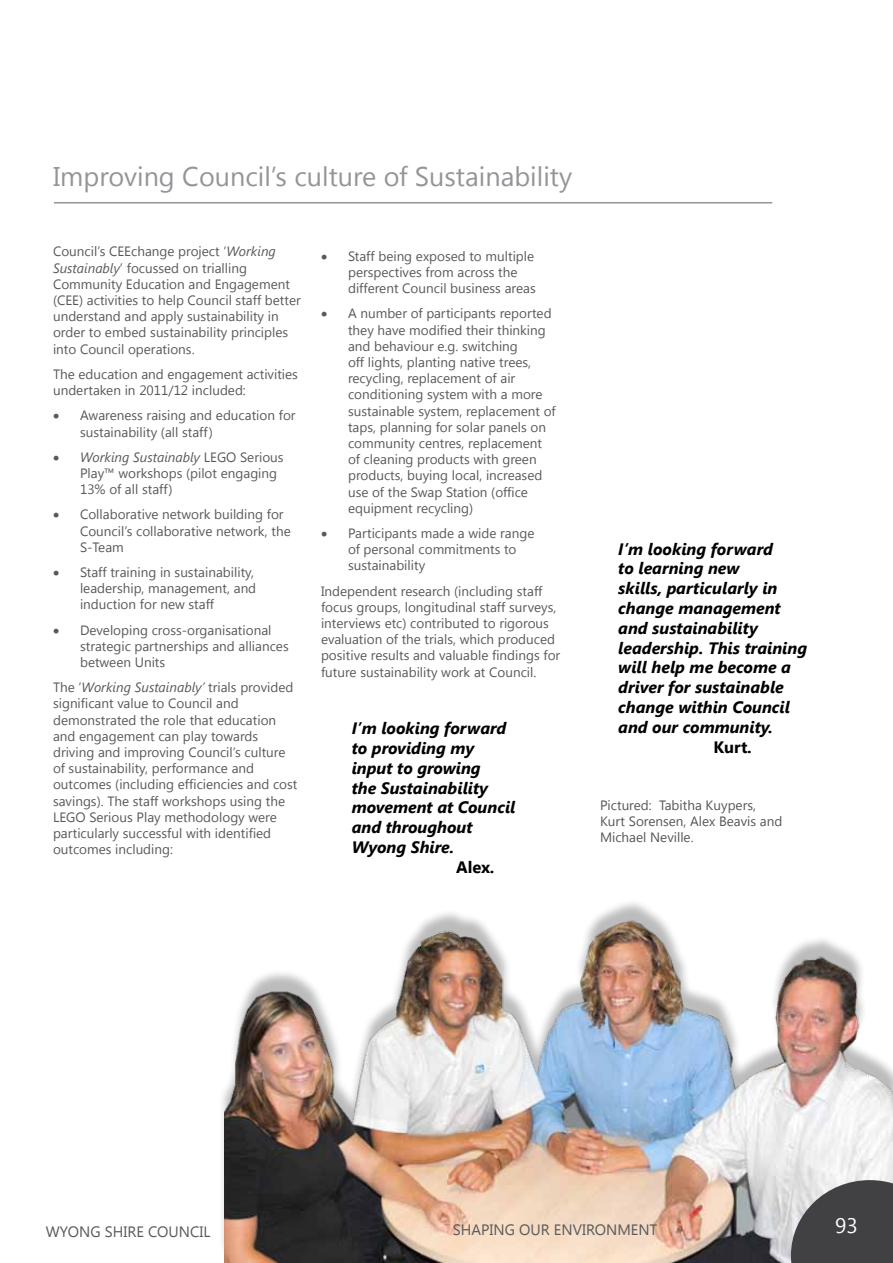
<style>
.page{position:relative;width:893px;height:1263px;background:#fff}
.page>*{position:absolute;margin:0;border:0;box-sizing:border-box;transform-origin:0 0}
.t1{font:27px "Segoe UI";color:#939598}
.t2{font:21px "Segoe UI";color:#fff}
.t3{font:italic 700 16.5px "Segoe UI";color:#000}
.t4{font:700 16.5px "Segoe UI";color:#000}
.t5{font:15px "Segoe UI";color:#58595b}
.t6{font:13.5px/16.2px "Segoe UI";color:#58595b}
.t7{font:13.5px/16.2px "Segoe UI";color:#565659}
.s1{font-style:italic}
</style>
<div class="page">
<hr style="left:54px;top:202px;width:718px;height:1px;background:#939598">
<img style="left:224px;top:902px;width:669px;height:361px">
<svg style="left:791px;top:1180px;width:102px;height:83px;background:#5a595b"></svg>
<h1 class="t1" style="left:53px;top:158px;width:521px">Improving Council’s culture of Sustainability</h1>
<p class="t6" style="left:53px;top:243px;width:249px">Council’s CEEchange project ‘<span class="s1">Working Sustainably</span>’ focussed on trialling Community Education and Engagement (CEE) activities to help Council staff better understand and apply sustainability in order to embed sustainability principles into Council operations.</p>
<p class="t6" style="left:53px;top:365px;width:246px">The education and engagement activities undertaken in 2011/12 included:</p>
<p class="t6" style="left:80px;top:407px;width:217px;text-indent:-27px">• Awareness raising and education for sustainability (all staff)</p>
<p class="t6" style="left:80px;top:448px;width:205px;text-indent:-27px">• <span class="s1">Working Sustainably</span> LEGO Serious<br>Play™ workshops (pilot engaging<br>13% of all staff)</p>
<p class="t6" style="left:80px;top:506px;width:212px;text-indent:-27px">• Collaborative network building for<br>Council’s collaborative network, the<br>S-Team</p>
<p class="t6" style="left:80px;top:563px;width:178px;text-indent:-27px">• Staff training in sustainability, leadership, management, and induction for new staff</p>
<p class="t6" style="left:80px;top:621px;width:210px;text-indent:-27px">• Developing cross-organisational strategic partnerships and alliances between Units</p>
<p class="t6" style="left:53px;top:679px;width:246px">The ‘<span class="s1">Working Sustainably’</span> trials provided significant value to Council and demonstrated the role that education and engagement can play towards driving and improving Council’s culture of sustainability, performance and outcomes (including efficiencies and cost savings). The staff workshops using the LEGO Serious Play methodology were particularly successful with identified outcomes including:</p>
<p class="t6" style="left:348px;top:247px;width:189px;text-indent:-27px">• Staff being exposed to multiple perspectives from across the different Council business areas</p>
<p class="t6" style="left:348px;top:305px;width:209px;text-indent:-27px">• A number of participants reported they have modified their thinking and behaviour e.g. switching<br>off lights, planting native trees, recycling, replacement of air conditioning system with a more sustainable system, replacement of taps, planning for solar panels on community centres, replacement of cleaning products with green products, buying local, increased use of the Swap Station (office equipment recycling)</p>
<p class="t6" style="left:348px;top:524px;width:188px;text-indent:-27px">• Participants made a wide range of personal commitments to sustainability</p>
<p class="t6" style="left:321px;top:582px;width:241px">Independent research (including staff focus groups, longitudinal staff surveys, interviews etc) contributed to rigorous evaluation of the trials, which produced positive results and valuable findings for future sustainability work at Council.</p>
<p class="t3" style="left:352px;top:717px;width:156px">I’m looking forward</p>
<p class="t3" style="left:352px;top:736px;width:124px">to providing my</p>
<p class="t3" style="left:352px;top:756px;width:131px">input to growing</p>
<p class="t3" style="left:352px;top:776px;width:138px">the Sustainability</p>
<p class="t3" style="left:352px;top:796px;width:165px">movement at Council</p>
<p class="t3" style="left:352px;top:816px;width:122px">and throughout</p>
<p class="t3" style="left:352px;top:835px;width:104px">Wyong Shire.</p>
<p class="t4" style="left:456px;top:855px;width:40px">Alex<span class="s1">.</span></p>
<p class="t3" style="left:618px;top:537px;width:156px">I’m looking forward</p>
<p class="t3" style="left:618px;top:557px;width:123px">to learning new</p>
<p class="t3" style="left:618px;top:576px;width:161px">skills, particularly in</p>
<p class="t3" style="left:618px;top:596px;width:164px">change management</p>
<p class="t3" style="left:618px;top:616px;width:141px">and sustainability</p>
<p class="t3" style="left:618px;top:636px;width:190px">leadership. This training</p>
<p class="t3" style="left:618px;top:656px;width:174px">will help me become a</p>
<p class="t3" style="left:618px;top:675px;width:167px">driver for sustainable</p>
<p class="t3" style="left:618px;top:695px;width:173px">change within Council</p>
<p class="t3" style="left:618px;top:715px;width:156px">and our community.</p>
<p class="t4" style="left:713px;top:735px;width:40px">Kurt<span class="s1">.</span></p>
<p class="t7" style="left:600px;top:796px;width:184px">Pictured: Tabitha Kuypers,<br>Kurt Sorensen, Alex Beavis and<br>Michael Neville.</p>
<p class="t5" style="left:46px;top:1221px;width:166px">WYONG SHIRE COUNCIL</p>
<p class="t5" style="left:453px;top:1219px;width:206px">SHAPING OUR ENVIRONMENT</p>
<h2 class="t2" style="left:835px;top:1211px;width:24px">93</h2>
</div>
